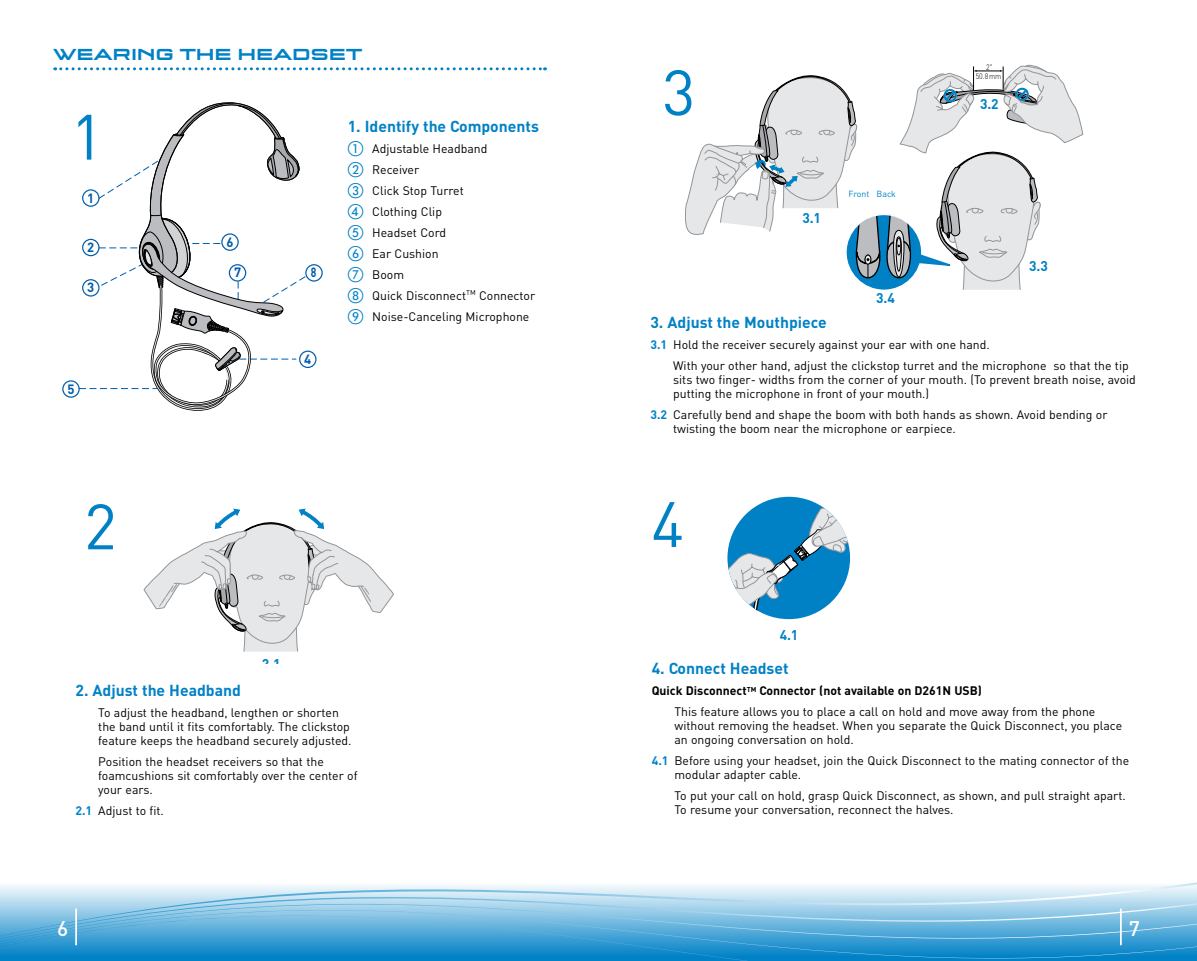
<style>
.page{position:relative;width:1197px;height:961px;background:#fff}
.page>*{position:absolute;margin:0;border:0;box-sizing:border-box;transform-origin:0 0}
.t1{font:63px "DIN";color:#0081c6}
.t2{font:500 21px "DIN";color:#fff}
.t3{font:700 16.62px "Q Type Ext";letter-spacing:-.015em;color:#0081c6}
.t4{font:700 15.75px "DIN";color:#0081c6}
.t5{font:700 14px "DIN";color:#0081c6}
.t6{font:700 13.3px "DIN";color:#005daa}
.t7{font:700 13.3px "DIN";color:#005daa;scale:.78 1}
.t8{font:12.25px/21px "DIN";color:#000}
.t9{font:8.75px "DIN";color:#0081c6}
.t10{font:300 7.88px/9.5px "DIN";color:#000;text-align:center;scale:.9 1}
.s1{font-family:"European Pi One";font-size:15.75px;color:#0081c6}
.s2{font-weight:700;color:#0081c6}
.s3{font-weight:700}
</style>
<div class="page">
<svg style="left:0;top:882px;width:1197px;height:14px"></svg>
<svg style="left:0;top:896px;width:1197px;height:13px;background:#b3d9ee"></svg>
<svg style="left:0;top:909px;width:1197px;height:52px;background:#57abd9"></svg>
<svg style="left:0;top:913px;width:748px;height:48px;background:#42a1d4"></svg>
<hr style="left:1120px;top:908px;width:2px;height:37px;background:#fff">
<hr style="left:75px;top:908px;width:2px;height:37px;background:#fff">
<svg style="left:55px;top:67px;width:491px;height:3px"></svg>
<div style="left:305px;top:264px;width:18px;height:18px;border:1px solid #005daa;border-radius:50%"></div>
<div style="left:299px;top:350px;width:18px;height:18px;border:1px solid #005daa;border-radius:50%"></div>
<div style="left:62px;top:380px;width:18px;height:18px;border:1px solid #005daa;border-radius:50%"></div>
<svg style="left:79px;top:102px;width:228px;height:309px"></svg>
<svg style="left:143px;top:509px;width:251px;height:143px"></svg>
<div style="left:727px;top:497px;width:123px;height:122px;background:#0081c6;border-radius:50%"></div>
<svg style="left:727px;top:507px;width:123px;height:112px"></svg>
<svg style="left:684px;top:65px;width:400px;height:225px"></svg>
<h3 class="t3" style="left:53px;top:45px;width:310px">WEARING THE HEADSET</h3>
<h1 class="t1" style="left:71px;top:98px;width:34px">1</h1>
<p class="t6" style="left:87px;top:189px;width:9px">1</p>
<p class="t6" style="left:87px;top:239px;width:9px">2</p>
<p class="t6" style="left:87px;top:279px;width:9px">3</p>
<p class="t6" style="left:67px;top:380px;width:9px">5</p>
<h1 class="t1" style="left:84px;top:487px;width:34px">2</h1>
<p class="t6" style="left:227px;top:233px;width:9px">6</p>
<p class="t6" style="left:234px;top:264px;width:9px">7</p>
<p class="t7" style="left:311px;top:264px;width:9px">8</p>
<p class="t6" style="left:304px;top:350px;width:9px">4</p>
<p class="t4" style="left:348px;top:116px;width:193px">1. Identify the Components</p>
<p class="t8" style="left:348px;top:138px;width:189px"><span class="s1">A</span> Adjustable Headband<br><span class="s1">B</span> Receiver<br><span class="s1">C</span> Click Stop Turret<br><span class="s1">D</span> Clothing Clip<br><span class="s1">E</span> Headset Cord<br><span class="s1">F</span> Ear Cushion<br><span class="s1">G</span> Boom<br><span class="s1">H</span> Quick Disconnect<sup>TM</sup> Connector<br><span class="s1">I</span> Noise-Canceling Microphone</p>
<p class="t5" style="left:262px;top:655px;width:20px">2.1</p>
<p class="t4" style="left:76px;top:679px;width:167px">2. Adjust the Headband</p>
<p class="t8" style="left:98px;top:705px;width:255px;line-height:14px">To adjust the headband, lengthen or shorten the band until it fits comfortably. The clickstop feature keeps the headband securely adjusted.</p>
<p class="t8" style="left:98px;top:754px;width:261px;line-height:14px">Position the headset receivers so that the<br>foam cushions sit comfortably over the center of your ears.</p>
<p class="t8" style="left:76px;top:799px;width:90px"><span class="s2">2.1</span> Adjust to fit.</p>
<h1 class="t1" style="left:662px;top:53px;width:34px">3</h1>
<p class="t5" style="left:802px;top:209px;width:20px">3.1</p>
<p class="t9" style="left:849px;top:189px;width:49px">Front Back</p>
<p class="t5" style="left:876px;top:289px;width:20px">3.4</p>
<p class="t10" style="left:976px;top:62px;width:30px">2"<br>50.8mm</p>
<p class="t5" style="left:980px;top:95px;width:20px">3.2</p>
<p class="t5" style="left:1029px;top:257px;width:20px">3.3</p>
<p class="t4" style="left:650px;top:312px;width:178px">3. Adjust the Mouthpiece</p>
<p class="t8" style="left:673px;top:334px;width:457px;text-indent:-23px"><span class="s2">3.1</span> Hold the receiver securely against your ear with one hand.<br>With your other hand, adjust the clickstop turret and the microphone so that the tip</p>
<p class="t8" style="left:673px;top:372px;width:464px;line-height:14px">sits two finger- widths from the corner of your mouth. (To prevent breath noise, avoid putting the microphone in front of your mouth.)</p>
<p class="t8" style="left:673px;top:407px;width:436px;line-height:14px;text-indent:-23px"><span class="s2">3.2</span> Carefully bend and shape the boom with both hands as shown. Avoid bending or twisting the boom near the microphone or earpiece.</p>
<h1 class="t1" style="left:651px;top:485px;width:34px">4</h1>
<p class="t5" style="left:780px;top:625px;width:20px">4.1</p>
<p class="t4" style="left:652px;top:658px;width:138px">4. Connect Headset</p>
<p class="t8" style="left:674px;top:680px;width:422px;text-indent:-23px"><span class="s3">Quick Disconnect</span><sup>TM</sup> <span class="s3">Connector (not available on D261N USB)<br></span>This feature allows you to place a call on hold and move away from the phone</p>
<p class="t8" style="left:674px;top:718px;width:449px;line-height:14px">without removing the headset. When you separate the Quick Disconnect, you place an ongoing conversation on hold.</p>
<p class="t8" style="left:674px;top:753px;width:456px;line-height:14px;text-indent:-23px"><span class="s2">4.1</span> Before using your headset, join the Quick Disconnect to the mating connector of the modular adapter cable.</p>
<p class="t8" style="left:674px;top:788px;width:453px;line-height:14px">To put your call on hold, grasp Quick Disconnect, as shown, and pull straight apart.<br>To resume your conversation, reconnect the halves.</p>
<h2 class="t2" style="left:57px;top:915px;width:13px">6</h2>
<h2 class="t2" style="left:1129px;top:915px;width:13px">7</h2>
</div>
